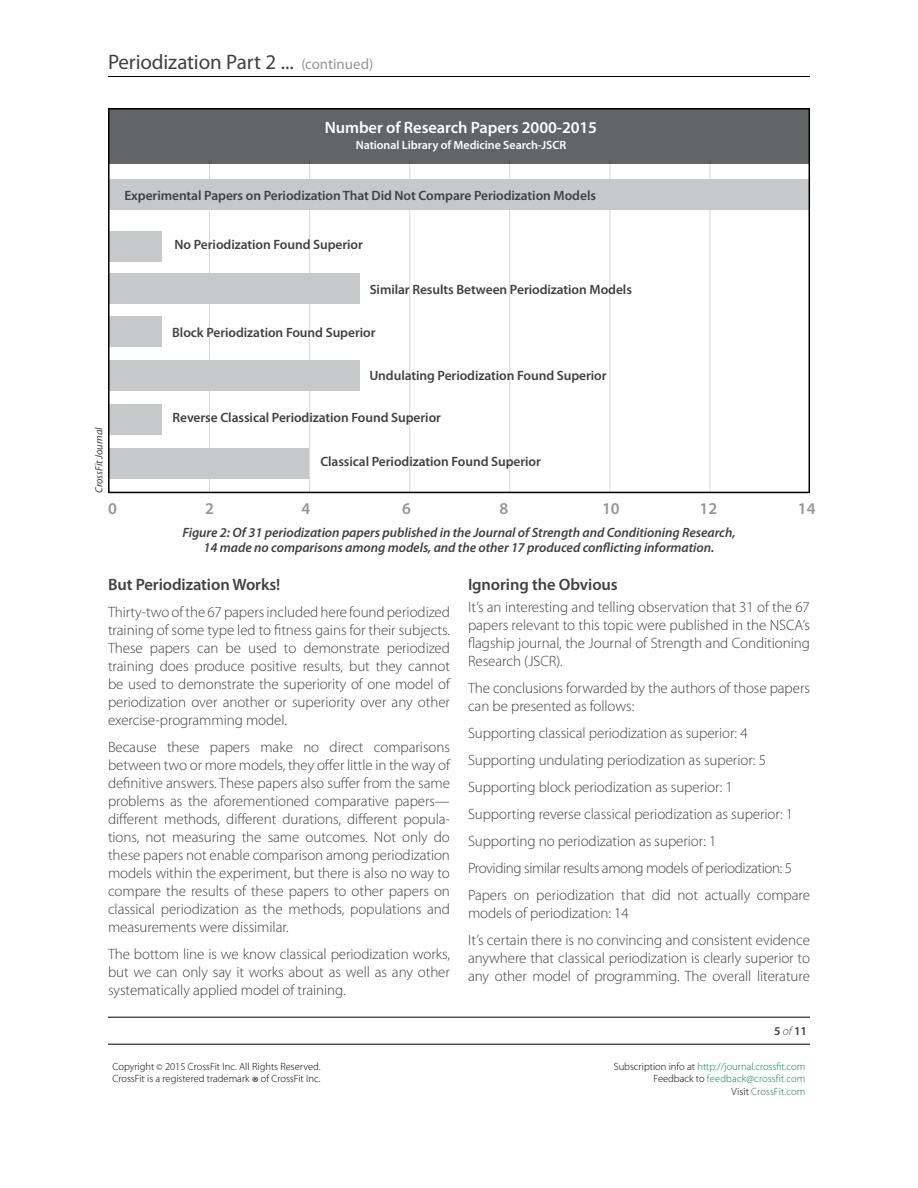
<style>
.page{position:relative;width:918px;height:1188px;background:#fff}
.page>*{position:absolute;margin:0;border:0;box-sizing:border-box;transform-origin:0 0}
.t1{font:21px "Myriad Pro";letter-spacing:-.01em;color:#414042}
.t2{font:600 16.5px "Myriad Pro";letter-spacing:-.005em;color:#414042}
.t3{font:600 16.5px "Myriad Pro";letter-spacing:-.005em;color:#fff}
.t4{font:300 15px/18px "Myriad Pro";letter-spacing:-.005em;color:#414042;text-align:justify}
.t5{font:600 13.5px "Myriad Pro";letter-spacing:-.005em;color:#414042}
.t6{font:italic 600 13.5px/15px "Myriad Pro";letter-spacing:-.005em;color:#414042;text-align:center}
.t7{font:600 12px "Myriad Pro";letter-spacing:-.005em;color:#fff}
.t8{font:600 12px "Myriad Pro";color:#414042}
.t9{font:300 10.5px/12.6px "Myriad Pro";color:#00853f;text-align:right}
.t10{font:300 10.5px/12px "Myriad Pro";color:#000}
.t11{font:italic 10.5px "Myriad Pro";letter-spacing:-.005em;color:#414042}
.s1{font-size:15px;color:#939598}
.s2{font-weight:300;font-style:italic}
.s3{font-size:9px}
.s4{font-size:16.5px}
.s5{color:#000}
</style>
<div class="page">
<hr style="left:108px;top:76px;width:702px;height:1px;background:#000">
<hr style="left:108px;top:1017px;width:702px;height:1px;background:#000">
<hr style="left:108px;top:1044px;width:702px;height:1px;background:#000">
<div style="left:108px;top:108px;width:702px;height:56px;background:#636466"></div>
<hr style="left:209px;top:161px;width:1px;height:332px;background:#000">
<hr style="left:309px;top:161px;width:1px;height:332px;background:#000">
<hr style="left:409px;top:161px;width:1px;height:332px;background:#000">
<hr style="left:510px;top:161px;width:1px;height:332px;background:#000">
<hr style="left:610px;top:161px;width:1px;height:332px;background:#000">
<hr style="left:710px;top:161px;width:1px;height:332px;background:#000">
<div style="left:110px;top:180px;width:700px;height:30px;background:#c7c8ca"></div>
<div style="left:110px;top:231px;width:52px;height:30px;background:#c7c8ca"></div>
<div style="left:110px;top:273px;width:250px;height:30px;background:#c7c8ca"></div>
<div style="left:110px;top:316px;width:52px;height:31px;background:#c7c8ca"></div>
<div style="left:110px;top:360px;width:250px;height:31px;background:#c7c8ca"></div>
<div style="left:110px;top:405px;width:52px;height:30px;background:#c7c8ca"></div>
<div style="left:109px;top:448px;width:200px;height:30px;background:#c7c8ca"></div>
<div style="left:108px;top:108px;width:702px;height:385px;border:2px solid #000"></div>
<h1 class="t1" style="left:108px;top:50px;width:267px">Periodization Part 2 ... <span class="s1">(continued)</span></h1>
<p class="t11" style="left:93px;top:493px;width:67px;rotate:-90deg">CrossFit Journal</p>
<p class="t3" style="left:325px;top:118px;width:274px">Number of Research Papers 2000-2015</p>
<p class="t7" style="left:356px;top:138px;width:212px">National Library of Medicine Search-JSCR</p>
<p class="t5" style="left:124px;top:188px;width:473px">Experimental Papers on Periodization That Did Not Compare Periodization Models</p>
<p class="t5" style="left:175px;top:237px;width:190px">No Periodization Found Superior</p>
<p class="t5" style="left:370px;top:282px;width:264px">Similar Results Between Periodization Models</p>
<p class="t5" style="left:172px;top:325px;width:205px">Block Periodization Found Superior</p>
<p class="t5" style="left:369px;top:368px;width:239px">Undulating Periodization Found Superior</p>
<p class="t5" style="left:172px;top:410px;width:270px">Reverse Classical Periodization Found Superior</p>
<p class="t5" style="left:320px;top:454px;width:222px">Classical Periodization Found Superior</p>
<p class="t2" style="left:108px;top:500px;width:10px">0</p>
<p class="t2" style="left:205px;top:500px;width:10px">2</p>
<p class="t2" style="left:302px;top:500px;width:10px">4</p>
<p class="t2" style="left:402px;top:500px;width:10px">6</p>
<p class="t2" style="left:500px;top:500px;width:10px">8</p>
<p class="t2" style="left:602px;top:500px;width:19px">10</p>
<p class="t2" style="left:700px;top:500px;width:19px">12</p>
<p class="t2" style="left:798px;top:500px;width:19px">14</p>
<p class="t6" style="left:182px;top:525px;width:555px">Figure 2: Of 31 periodization papers published in the Journal of Strength and Conditioning Research,<br>14 made no comparisons among models, and the other 17 produced conflicting information.</p>
<p class="t2" style="left:108px;top:575px;width:174px">But Periodization Works!</p>
<p class="t4" style="left:108px;top:603px;width:344px">Thirty-two of the 67 papers included here found periodized training of some type led to fitness gains for their subjects.<br>These papers can be used to demonstrate periodized training does produce positive results, but they cannot be used to demonstrate the superiority of one model of periodization over another or superiority over any other exercise-programming model.</p>
<p class="t4" style="left:108px;top:738px;width:344px">Because these papers make no direct comparisons between two or more models, they offer little in the way of definitive answers. These papers also suffer from the same problems as the aforementioned comparative papers— different methods, different durations, different popula&shy;tions, not measuring the same outcomes. Not only do these papers not enable comparison among periodization models within the experiment, but there is also no way to compare the results of these papers to other papers on classical periodization as the methods, populations and measurements were dissimilar.</p>
<p class="t4" style="left:108px;top:945px;width:344px">The bottom line is we know classical periodization works, but we can only say it works about as well as any other systematically applied model of training.</p>
<p class="t2" style="left:468px;top:575px;width:151px">Ignoring the Obvious</p>
<p class="t4" style="left:468px;top:599px;width:344px">It’s an interesting and telling observation that 31 of the 67 papers relevant to this topic were published in the NSCA’s flagship journal, the Journal of Strength and Conditioning Research (JSCR).</p>
<p class="t4" style="left:468px;top:680px;width:343px">The conclusions forwarded by the authors of those papers can be presented as follows:</p>
<p class="t4" style="left:468px;top:720px;width:344px;line-height:27px;text-align:left">Supporting classical periodization as superior: 4<br>Supporting undulating periodization as superior: 5<br>Supporting block periodization as superior: 1<br>Supporting reverse classical periodization as superior: 1<br>Supporting no periodization as superior: 1<br>Providing similar results among models of periodization: 5<br>Papers on periodization that did not actually compare</p>
<p class="t4" style="left:468px;top:900px;width:344px;line-height:27px">models of periodization: 14<br>It’s certain there is no convincing and consistent evidence</p>
<p class="t4" style="left:468px;top:950px;width:344px">anywhere that classical periodization is clearly superior to any other model of programming. The overall literature</p>
<p class="t8" style="left:774px;top:1024px;width:34px">5 <span class="s2">of</span> 11</p>
<p class="t10" style="left:112px;top:1061px;width:210px">Copyright <span class="s3">©</span> 2015 CrossFit Inc. All Rights Reserved.<br>CrossFit is a registered trademark <span class="s4">®</span> of CrossFit Inc.</p>
<p class="t9" style="left:614px;top:1060px;width:193px"><span class="s5">Subscription info at</span> http://journal.crossfit.com<br><span class="s5">Feedback to</span> feedback@crossfit.com<br><span class="s5">Visit</span> CrossFit.com</p>
</div>
